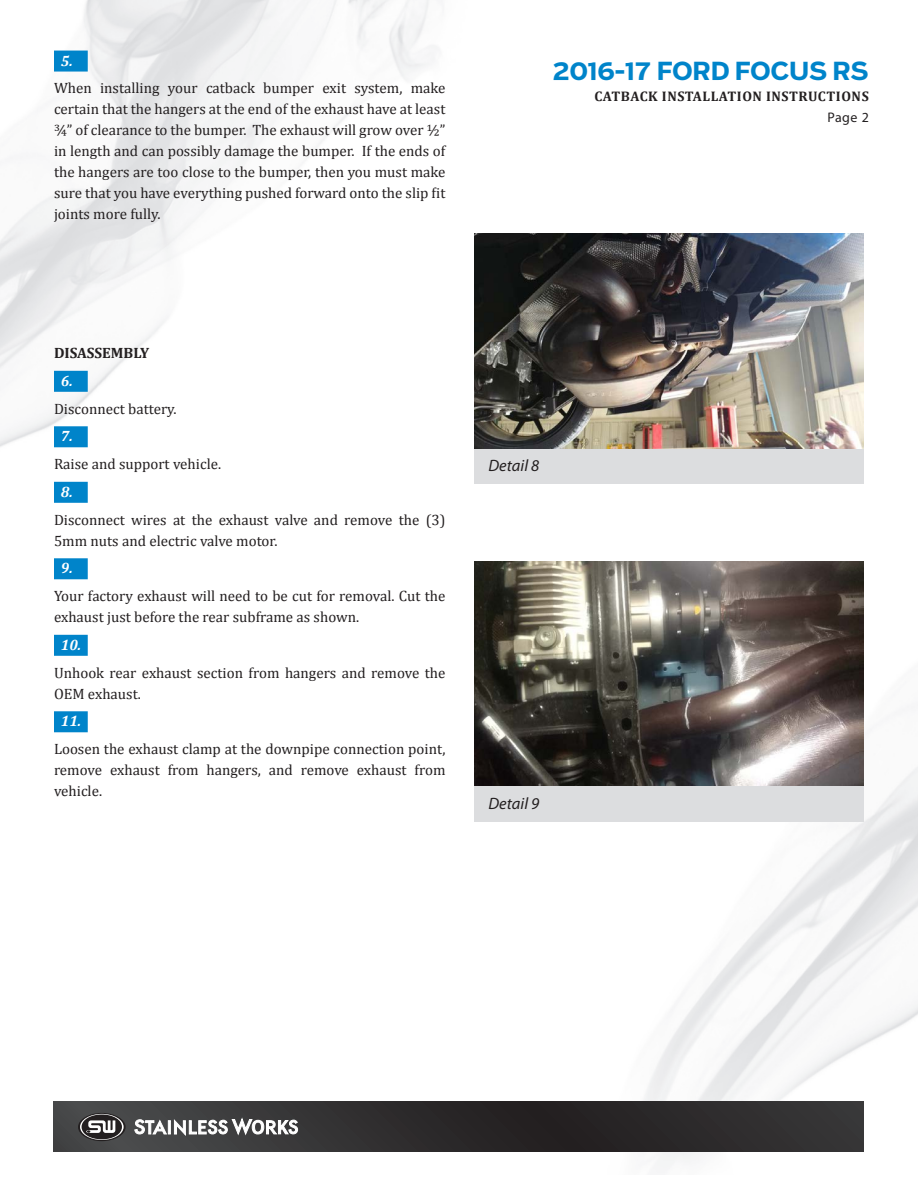
<style>
.page{position:relative;width:918px;height:1188px;background:#fff}
.page>*{position:absolute;margin:0;border:0;box-sizing:border-box;transform-origin:0 0}
.t1{font:700 24.6px "Antenna";color:#0084ca}
.grey_photo_caption{font:italic 16.5px "Myriad Pro";color:#231f20}
.BODY_-_PARAGRAPH{font:15px/21px "Cambria";color:#231f20}
.Body_-_Blue_Number{font:italic 700 15px "Cambria";color:#fff}
.BODY_-_PARAGRAPH-2{font:700 15px "Cambria";color:#231f20}
.t2{font:700 13.95px "Cambria";letter-spacing:.04em;color:#231f20}
.t3{font:13.95px "Myriad Pro";color:#231f20}
</style>
<div class="page">
<img style="left:0;top:0;width:918px;height:1168px">
<div style="left:54px;top:51px;width:34px;height:21px;background:#0084ca"></div>
<div style="left:54px;top:371px;width:34px;height:21px;background:#0084ca"></div>
<div style="left:54px;top:426px;width:34px;height:21px;background:#0084ca"></div>
<div style="left:54px;top:482px;width:34px;height:21px;background:#0084ca"></div>
<div style="left:54px;top:558px;width:34px;height:21px;background:#0084ca"></div>
<div style="left:54px;top:635px;width:34px;height:21px;background:#0084ca"></div>
<div style="left:54px;top:711px;width:34px;height:21px;background:#0084ca"></div>
<svg style="left:53px;top:1101px;width:811px;height:50px;background:#312f30"></svg>
<svg style="left:135px;top:1118px;width:163px;height:17px"></svg>
<svg style="left:78px;top:1113px;width:48px;height:28px"></svg>
<svg style="left:80px;top:1114px;width:44px;height:26px"></svg>
<div style="left:474px;top:448px;width:390px;height:36px;background:#dcdddf"></div>
<div style="left:474px;top:786px;width:390px;height:36px;background:#dcdddf"></div>
<img style="left:474px;top:233px;width:390px;height:215px">
<img style="left:474px;top:562px;width:390px;height:224px">
<p class="Body_-_Blue_Number" style="left:61px;top:51px;width:13px">5.</p>
<p class="BODY_-_PARAGRAPH" style="left:54px;top:78px;width:393px;text-align:justify">When installing your catback bumper exit system, make certain that the hangers at the end of the exhaust have at least ¾” of clearance to the bumper. The exhaust will grow over ½” in length and can possibly damage the bumper. If the ends of the hangers are too close to the bumper, then you must make sure that you have everything pushed forward onto the slip fit joints more fully.</p>
<p class="t1" style="left:553px;top:60px;width:317px">2016-17 FORD FOCUS RS</p>
<p class="t2" style="left:594px;top:88px;width:276px">CATBACK INSTALLATION INSTRUCTIONS</p>
<p class="t3" style="left:827px;top:109px;width:43px">Page 2</p>
<p class="BODY_-_PARAGRAPH-2" style="left:54px;top:344px;width:97px">DISASSEMBLY</p>
<p class="Body_-_Blue_Number" style="left:61px;top:372px;width:13px">6.</p>
<p class="BODY_-_PARAGRAPH" style="left:54px;top:398px;width:124px">Disconnect battery.</p>
<p class="Body_-_Blue_Number" style="left:61px;top:427px;width:13px">7.</p>
<p class="BODY_-_PARAGRAPH" style="left:54px;top:453px;width:169px">Raise and support vehicle.</p>
<p class="Body_-_Blue_Number" style="left:61px;top:483px;width:13px">8.</p>
<p class="BODY_-_PARAGRAPH" style="left:54px;top:509px;width:393px">Disconnect wires at the exhaust valve and remove the (3)<br>5mm nuts and electric valve motor.</p>
<p class="Body_-_Blue_Number" style="left:61px;top:559px;width:13px">9.</p>
<p class="BODY_-_PARAGRAPH" style="left:54px;top:585px;width:393px">Your factory exhaust will need to be cut for removal. Cut the exhaust just before the rear subframe as shown.</p>
<p class="Body_-_Blue_Number" style="left:61px;top:636px;width:22px">10.</p>
<p class="BODY_-_PARAGRAPH" style="left:54px;top:662px;width:393px">Unhook rear exhaust section from hangers and remove the<br>OEM exhaust.</p>
<p class="Body_-_Blue_Number" style="left:61px;top:712px;width:22px">11.</p>
<p class="BODY_-_PARAGRAPH" style="left:54px;top:738px;width:393px;text-align:justify">Loosen the exhaust clamp at the downpipe connection point, remove exhaust from hangers, and remove exhaust from vehicle.</p>
<p class="grey_photo_caption" style="left:488px;top:455px;width:52px">Detail 8</p>
<p class="grey_photo_caption" style="left:488px;top:793px;width:52px">Detail 9</p>
</div>
